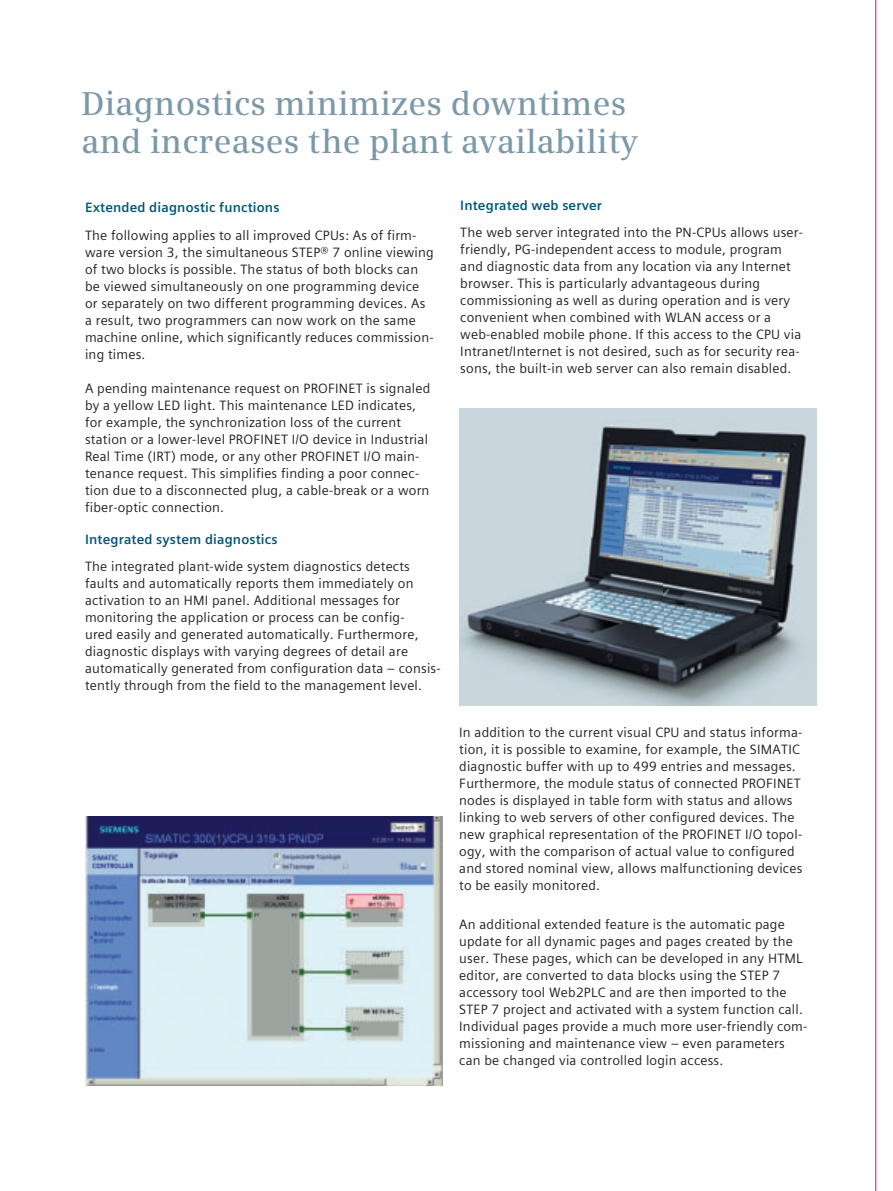
<style>
.page{position:relative;width:893px;height:1191px;background:#fff}
.page>*{position:absolute;margin:0;border:0;box-sizing:border-box;transform-origin:0 0}
.t1{font:600 33px/38.2px "Siemens Serif";letter-spacing:.005em;color:#7b99a9}
.t2{font:13.5px/17px "Siemens Sans Global";letter-spacing:.015em;color:#231f20}
.t3{font:700 13.5px "Siemens Sans Global";letter-spacing:.01em;color:#00567a}
</style>
<div class="page">
<hr style="left:875px;top:0;width:1px;height:1190px;background:#ed028c">
<img style="left:85px;top:816px;width:357px;height:269px">
<img style="left:459px;top:408px;width:357px;height:298px">
<h1 class="t1" style="left:81px;top:86px;width:558px">Diagnostics minimizes downtimes and increases the plant availability</h1>
<p class="t3" style="left:85px;top:199px;width:196px">Extended diagnostic functions</p>
<p class="t2" style="left:85px;top:226px;width:350px">The following applies to all improved CPUs: As of firm&shy;ware version 3, the simultaneous STEP® 7 online viewing of two blocks is possible. The status of both blocks can be viewed simultaneously on one programming device or separately on two different programming devices. As a result, two programmers can now work on the same machine online, which significantly reduces commission&shy;ing times.</p>
<p class="t2" style="left:85px;top:379px;width:347px">A pending maintenance request on PROFINET is signaled by a yellow LED light. This maintenance LED indicates, for example, the synchronization loss of the current station or a lower-level PROFINET I/O device in Industrial Real Time (IRT) mode, or any other PROFINET I/O main&shy;tenance request. This simplifies finding a poor connec&shy;tion due to a disconnected plug, a cable-break or a worn fiber-optic connection.</p>
<p class="t3" style="left:85px;top:531px;width:194px">Integrated system diagnostics</p>
<p class="t2" style="left:85px;top:558px;width:357px">The integrated plant-wide system diagnostics detects faults and automatically reports them immediately on activation to an HMI panel. Additional messages for monitoring the application or process can be config-<br>ured easily and generated automatically. Furthermore, diagnostic displays with varying degrees of detail are automatically generated from configuration data – consis&shy;tently through from the field to the management level.</p>
<p class="t3" style="left:460px;top:196px;width:143px">Integrated web server</p>
<p class="t2" style="left:460px;top:224px;width:344px">The web server integrated into the PN-CPUs allows user&shy;friendly, PG-independent access to module, program and diagnostic data from any location via any Internet browser. This is particularly advantageous during commissioning as well as during operation and is very convenient when combined with WLAN access or a web-enabled mobile phone. If this access to the CPU via Intranet/Internet is not desired, such as for security rea&shy;sons, the built-in web server can also remain disabled.</p>
<p class="t2" style="left:459px;top:724px;width:345px">In addition to the current visual CPU and status informa&shy;tion, it is possible to examine, for example, the SIMATIC diagnostic buffer with up to 499 entries and messages.<br>Furthermore, the module status of connected PROFINET nodes is displayed in table form with status and allows linking to web servers of other configured devices. The new graphical representation of the PROFINET I/O topol&shy;ogy, with the comparison of actual value to configured and stored nominal view, allows malfunctioning devices to be easily monitored.</p>
<p class="t2" style="left:459px;top:915px;width:350px">An additional extended feature is the automatic page update for all dynamic pages and pages created by the user. These pages, which can be developed in any HTML editor, are converted to data blocks using the STEP 7 accessory tool Web2PLC and are then imported to the STEP 7 project and activated with a system function call.<br>Individual pages provide a much more user-friendly com&shy;missioning and maintenance view – even parameters can be changed via controlled login access.</p>
</div>
